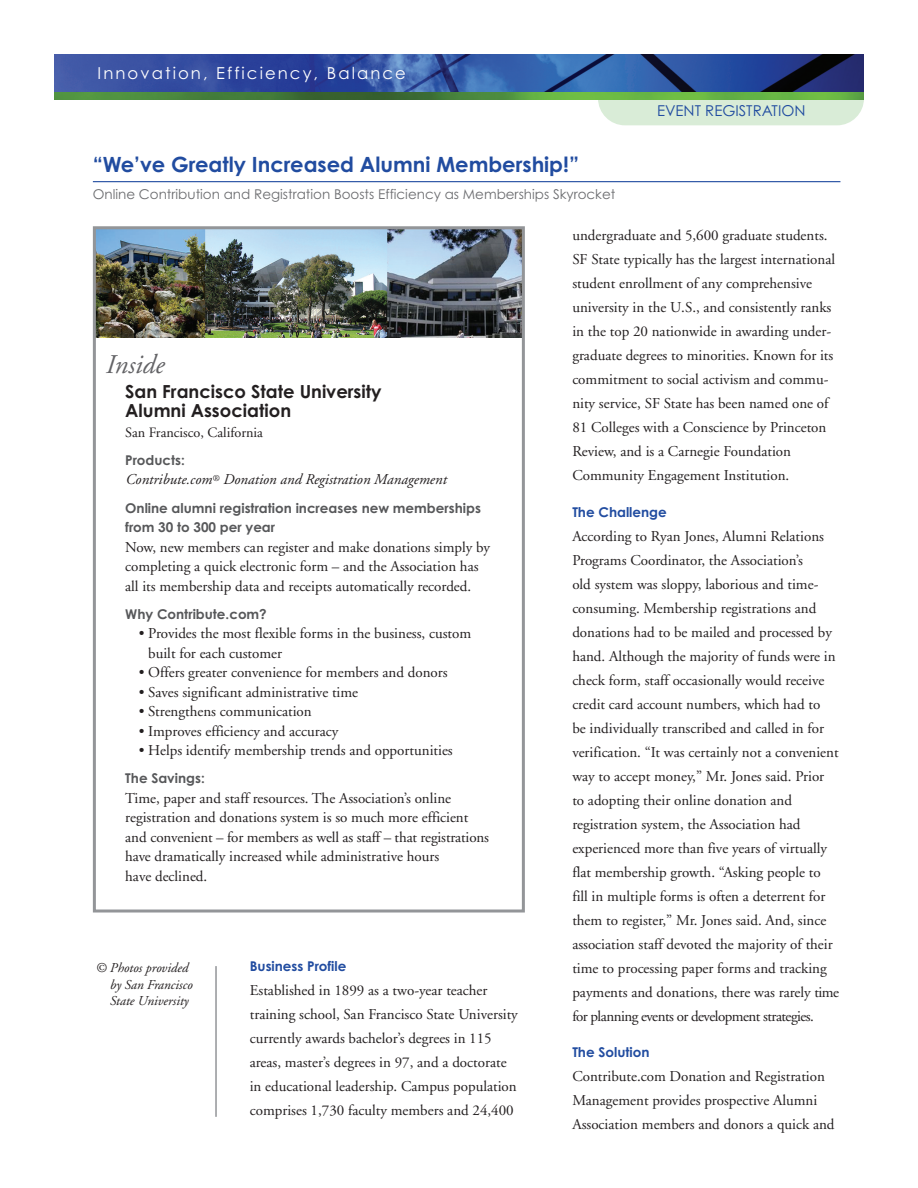
<style>
.page{position:relative;width:918px;height:1188px;background:#fff}
.page>*{position:absolute;margin:0;border:0;box-sizing:border-box;transform-origin:0 0}
.t1{font:italic 27px "Adobe Garamond";color:#636366}
.t2{font:700 21px "Century Gothic";color:#214ca0}
.t3{font:700 18px/19.5px "Century Gothic";color:#231f20}
.t4{font:16.5px "Century Gothic";letter-spacing:.125em;color:#fff}
.t5{font:15px/24px "Adobe Garamond";color:#231f20}
.t6{font:italic 15px "Adobe Garamond";color:#231f20}
.t7{font:15px "Century Gothic";color:#214ca0}
.t8{font:14.25px "Adobe Garamond";color:#231f20}
.t9{font:700 13.5px/19.5px "Century Gothic";color:#57585a}
.t10{font:13.5px "Century Gothic";color:#6c6d70}
.t11{font:italic 13.5px/16.2px "Adobe Garamond";color:#231f20}
.t12{font:700 13.5px "Century Gothic";color:#214ca0}
</style>
<div class="page">
<div style="left:598px;top:57px;width:266px;height:68px;background:#d9ecd7;border-radius:27px"></div>
<hr style="left:93px;top:181px;width:747px;height:1px;background:#214ca0">
<img style="left:54px;top:54px;width:810px;height:46px">
<img style="left:97px;top:230px;width:424px;height:107px">
<div style="left:93px;top:226px;width:432px;height:687px;border:3px solid #939598"></div>
<hr style="left:215px;top:966px;width:2px;height:151px;background:#939598">
<p class="t4" style="left:98px;top:67px;width:310px">Innovation, Efficiency, Balance</p>
<h2 class="t2" style="left:93px;top:157px;width:488px">“We’ve Greatly Increased Alumni Membership!”</h2>
<p class="t10" style="left:93px;top:189px;width:524px">Online Contribution and Registration Boosts Efficiency as Memberships Skyrocket</p>
<p class="t7" style="left:657px;top:105px;width:150px">EVENT REGISTRATION</p>
<h1 class="t1" style="left:105px;top:354px;width:60px">Inside</h1>
<p class="t3" style="left:125px;top:383px;width:258px">San Francisco State University<br>Alumni Association</p>
<p class="t8" style="left:125px;top:427px;width:139px">San Francisco, California</p>
<p class="t9" style="left:125px;top:452px;width:61px">Products:</p>
<p class="t6" style="left:125px;top:474px;width:323px">Contribute.com<sup>®</sup> Donation and Registration Management</p>
<p class="t9" style="left:125px;top:499px;width:357px">Online alumni registration increases new memberships from 30 to 300 per year</p>
<p class="t5" style="left:125px;top:538px;width:366px;line-height:19.5px">Now, new members can register and make donations simply by completing a quick electronic form – and the Association has all its membership data and receipts automatically recorded.</p>
<p class="t9" style="left:125px;top:605px;width:143px">Why Contribute.com?</p>
<p class="t5" style="left:148px;top:625px;width:324px;line-height:19.5px;text-indent:-10px">• Provides the most flexible forms in the business, custom built for each customer</p>
<p class="t5" style="left:139px;top:662px;width:310px">• Offers greater convenience for members and donors</p>
<p class="t5" style="left:139px;top:681px;width:221px">• Saves significant administrative time</p>
<p class="t5" style="left:139px;top:701px;width:175px">• Strengthens communication</p>
<p class="t5" style="left:139px;top:720px;width:201px">• Improves efficiency and accuracy</p>
<p class="t5" style="left:139px;top:740px;width:316px">• Helps identify membership trends and opportunities</p>
<p class="t9" style="left:125px;top:770px;width:81px">The Savings:</p>
<p class="t5" style="left:125px;top:790px;width:365px;line-height:19.5px">Time, paper and staff resources. The Association’s online registration and donations system is so much more efficient and convenient – for members as well as staff – that registrations have dramatically increased while administrative hours<br>have declined.</p>
<p class="t11" style="left:110px;top:961px;width:84px;text-indent:-14px">© Photos provided by San Francisco<br>State University</p>
<p class="t12" style="left:250px;top:962px;width:98px">Business Profile</p>
<p class="t5" style="left:250px;top:980px;width:270px">Established in 1899 as a two-year teacher training school, San Francisco State University currently awards bachelor’s degrees in 115 areas, master’s degrees in 97, and a doctorate in educational leadership. Campus population comprises 1,730 faculty members and 24,400</p>
<p class="t5" style="left:572px;top:224px;width:264px">undergraduate and 5,600 graduate students.<br>SF State typically has the largest international student enrollment of any comprehensive university in the U.S., and consistently ranks in the top 20 nationwide in awarding under&shy;graduate degrees to minorities. Known for its commitment to social activism and commu&shy;nity service, SF State has been named one of 81 Colleges with a Conscience by Princeton Review, and is a Carnegie Foundation Community Engagement Institution.</p>
<p class="t12" style="left:572px;top:507px;width:96px">The Challenge</p>
<p class="t5" style="left:572px;top:525px;width:268px">According to Ryan Jones, Alumni Relations Programs Coordinator, the Association’s<br>old system was sloppy, laborious and time&shy;consuming. Membership registrations and donations had to be mailed and processed by hand. Although the majority of funds were in check form, staff occasionally would receive credit card account numbers, which had to<br>be individually transcribed and called in for verification. “It was certainly not a convenient way to accept money,” Mr. Jones said. Prior to adopting their online donation and registration system, the Association had experienced more than five years of virtually flat membership growth. “Asking people to fill in multiple forms is often a deterrent for them to register,” Mr. Jones said. And, since association staff devoted the majority of their time to processing paper forms and tracking payments and donations, there was rarely time for planning events or development strategies.</p>
<p class="t12" style="left:572px;top:1048px;width:79px">The Solution</p>
<p class="t5" style="left:572px;top:1066px;width:264px">Contribute.com Donation and Registration<br>Management provides prospective Alumni<br>Association members and donors a quick and</p>
</div>
